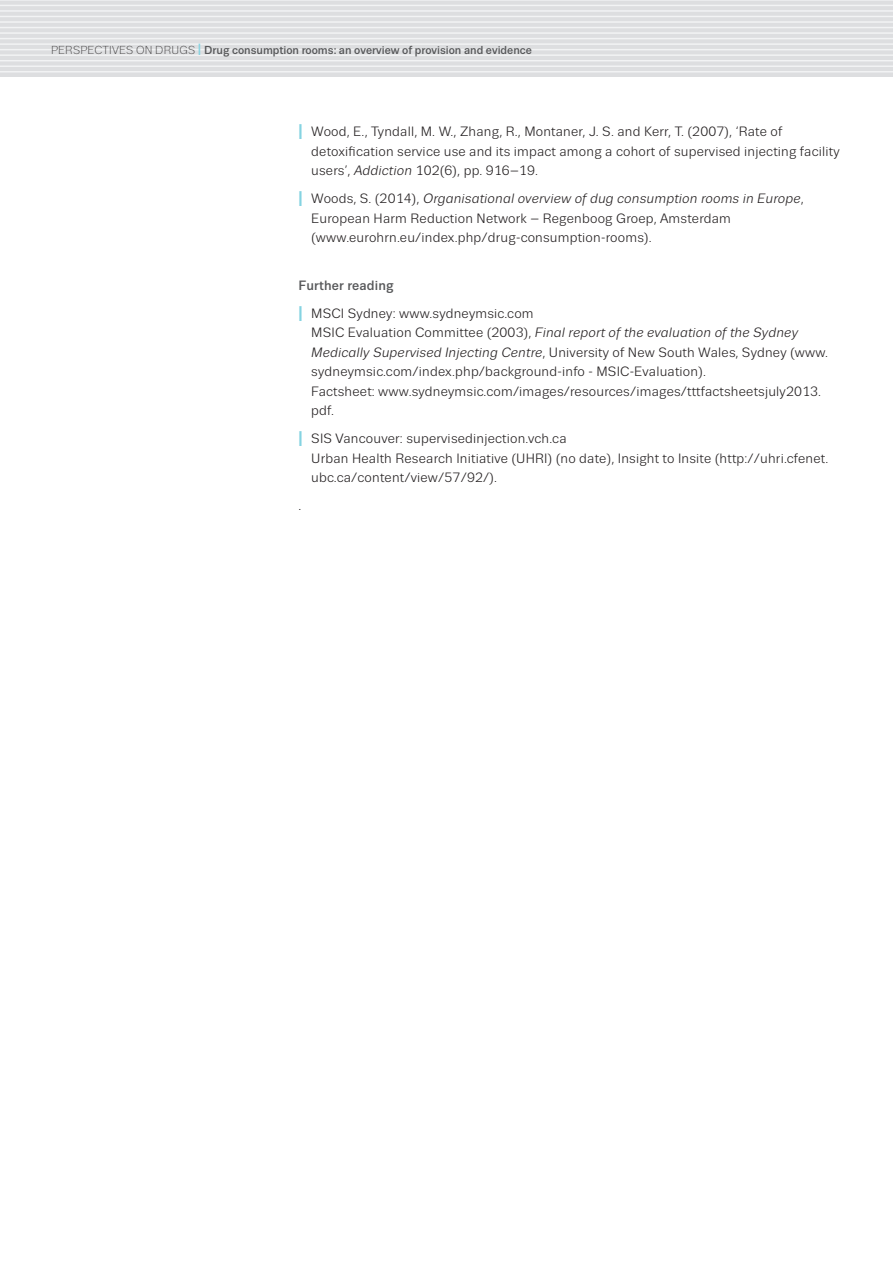
<style>
.page{position:relative;width:893px;height:1263px;background:#fff}
.page>*{position:absolute;margin:0;border:0;box-sizing:border-box;transform-origin:0 0}
.references{font:13.5px/19.5px "Trivia Sans";letter-spacing:.015em;color:#231f20}
.references-2{font:500 13.5px "Trivia Sans";letter-spacing:.015em;color:#57585a}
.t1{font:500 11.55px "Trivia Sans";color:#57585a}
.s1{font-weight:300;color:#312f30}
.s2{font-size:16.2px;color:#85d3e1}
.s3{font-weight:700;font-size:21.15px;color:#85d3e1}
.s4{font-style:italic}
</style>
<div class="page">
<div style="left:0;top:0;width:893px;height:77px;background:#dddee0"></div>
<hr style="left:0;top:0;width:893px;height:1px;background:#f2f3f4">
<hr style="left:0;top:5px;width:893px;height:1px;background:#f2f3f4">
<hr style="left:0;top:10px;width:893px;height:2px;background:#f2f3f4">
<hr style="left:0;top:16px;width:893px;height:1px;background:#f2f3f4">
<hr style="left:0;top:21px;width:893px;height:2px;background:#f2f3f4">
<hr style="left:0;top:27px;width:893px;height:1px;background:#f2f3f4">
<hr style="left:0;top:32px;width:893px;height:2px;background:#f2f3f4">
<hr style="left:0;top:38px;width:893px;height:1px;background:#f2f3f4">
<hr style="left:0;top:43px;width:893px;height:2px;background:#f2f3f4">
<hr style="left:0;top:49px;width:893px;height:1px;background:#f2f3f4">
<hr style="left:0;top:54px;width:893px;height:2px;background:#f2f3f4">
<hr style="left:0;top:60px;width:893px;height:1px;background:#f2f3f4">
<hr style="left:0;top:65px;width:893px;height:2px;background:#f2f3f4">
<hr style="left:0;top:71px;width:893px;height:2px;background:#f2f3f4">
<p class="t1" style="left:51px;top:43px;width:482px"><span class="s1">PERSPECTIVES ON DRUGS</span> <span class="s2">I</span> Drug consumption rooms: an overview of provision and evidence</p>
<p class="references" style="left:311px;top:122px;width:530px;text-indent:-13px"><span class="s3">I</span> Wood, E., Tyndall, M. W., Zhang, R., Montaner, J. S. and Kerr, T. (2007), ‘Rate of detoxification service use and its impact among a cohort of supervised injecting facility users’, <span class="s4">Addiction</span> 102(6), pp. 916–19.</p>
<p class="references" style="left:311px;top:189px;width:494px;text-indent:-13px"><span class="s3">I</span> Woods, S. (2014), <span class="s4">Organisational overview of dug consumption rooms in Europe</span>,<br>European Harm Reduction Network – Regenboog Groep, Amsterdam (www.eurohrn.eu/index.php/drug-consumption-rooms).</p>
<p class="references-2" style="left:298px;top:278px;width:97px">Further reading</p>
<p class="references" style="left:311px;top:304px;width:518px;text-indent:-13px"><span class="s3">I</span> MSCI Sydney: www.sydneymsic.com<br>MSIC Evaluation Committee (2003), <span class="s4">Final report of the evaluation of the Sydney Medically Supervised Injecting Centre</span>, University of New South Wales, Sydney (www. sydneymsic.com/index.php/background-info - MSIC-Evaluation).<br>Factsheet: www.sydneymsic.com/images/resources/images/tttfactsheetsjuly2013. pdf.</p>
<p class="references" style="left:311px;top:429px;width:519px;text-indent:-13px"><span class="s3">I</span> SIS Vancouver: supervisedinjection.vch.ca<br>Urban Health Research Initiative (UHRI) (no date), Insight to Insite (http://uhri.cfenet. ubc.ca/content/view/57/92/).</p>
<p class="references" style="left:298px;top:496px;width:4px">.</p>
</div>
